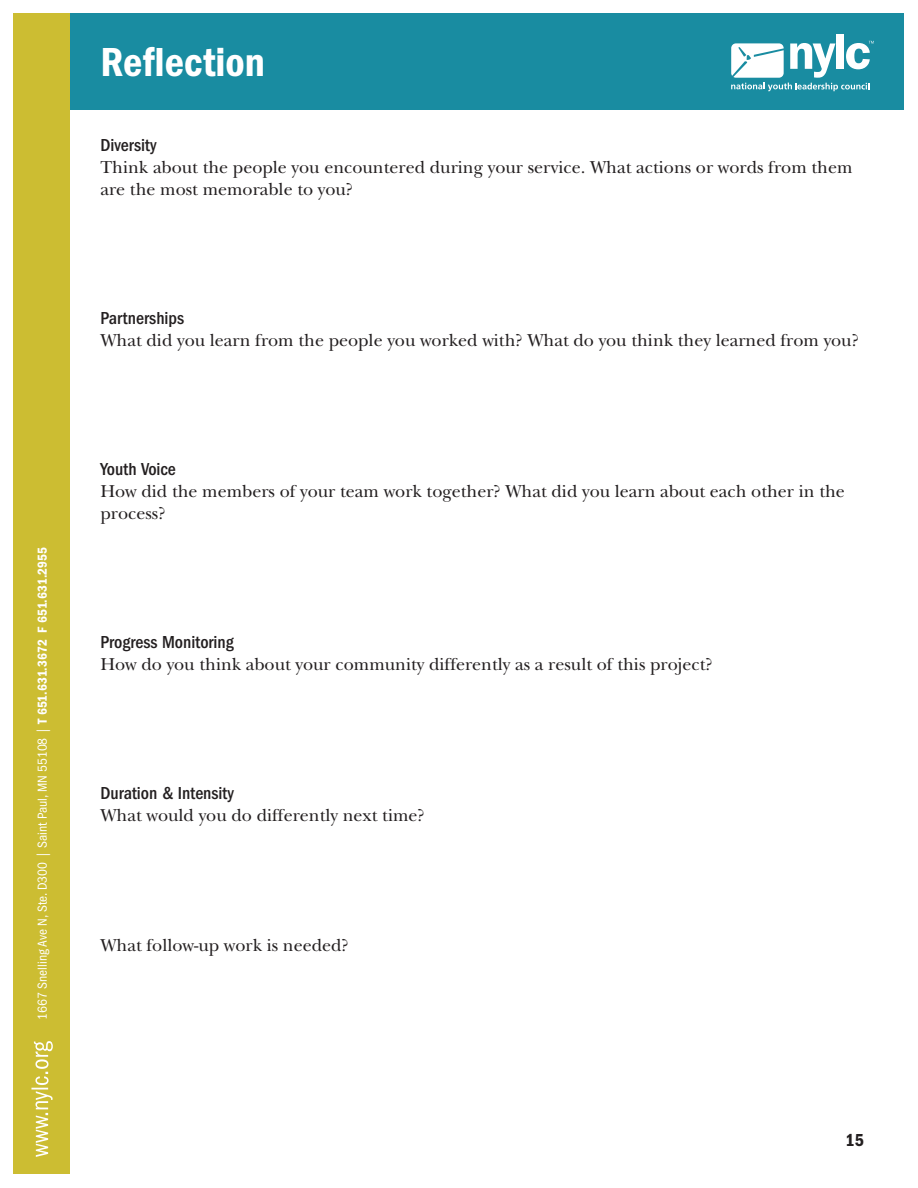
<style>
.page{position:relative;width:918px;height:1188px;background:#fff}
.page>*{position:absolute;margin:0;border:0;box-sizing:border-box;transform-origin:0 0}
.t1{font:42px "ITC Franklin Gothic Std Dm Cd";color:#fff}
.t2{font:18px/21.6px "New Baskerville Std";color:#231f20}
.t3{font:500 condensed 18px "ITC Franklin Gothic Std";color:#231f20}
.t4{font:18px "ITC Franklin Gothic Std Dm Cd";color:#231f20}
.t5{font:condensed 13.5px "ITC Franklin Gothic Std";color:#fff}
.s1{font-family:"ITC Franklin Gothic Std Dm Cd";font-stretch:normal}
</style>
<div class="page">
<div style="left:14px;top:14px;width:890px;height:96px;background:#198ca1"></div>
<div style="left:836px;top:35px;width:8px;height:34px;background:#fff"></div>
<svg style="left:731px;top:41px;width:143px;height:50px"></svg>
<div style="left:14px;top:14px;width:56px;height:1160px;background:#ccbd32"></div>
<svg style="left:31px;top:1041px;width:22px;height:116px"></svg>
<p class="t5" style="left:35px;top:1020px;width:474px;rotate:-90deg">1667 Snelling Ave N, Ste. D300 | Saint Paul, MN 55108 | <span class="s1">T 651.631.3672 F 651.631.2955</span></p>
<h1 class="t1" style="left:100px;top:38px;width:166px">Reflection</h1>
<p class="t3" style="left:100px;top:135px;width:58px">Diversity</p>
<p class="t2" style="left:100px;top:156px;width:754px">Think about the people you encountered during your service. What actions or words from them are the most memorable to you?</p>
<p class="t3" style="left:100px;top:308px;width:85px">Partnerships</p>
<p class="t2" style="left:100px;top:329px;width:760px">What did you learn from the people you worked with? What do you think they learned from you?</p>
<p class="t3" style="left:100px;top:459px;width:77px">Youth Voice</p>
<p class="t2" style="left:100px;top:480px;width:746px">How did the members of your team work together? What did you learn about each other in the process?</p>
<p class="t3" style="left:100px;top:632px;width:135px">Progress Monitoring</p>
<p class="t2" style="left:100px;top:653px;width:614px">How do you think about your community differently as a result of this project?</p>
<p class="t3" style="left:100px;top:783px;width:135px">Duration &amp; Intensity</p>
<p class="t2" style="left:100px;top:804px;width:326px">What would you do differently next time?</p>
<p class="t2" style="left:100px;top:934px;width:250px">What follow-up work is needed?</p>
<p class="t4" style="left:846px;top:1130px;width:20px">15</p>
</div>
